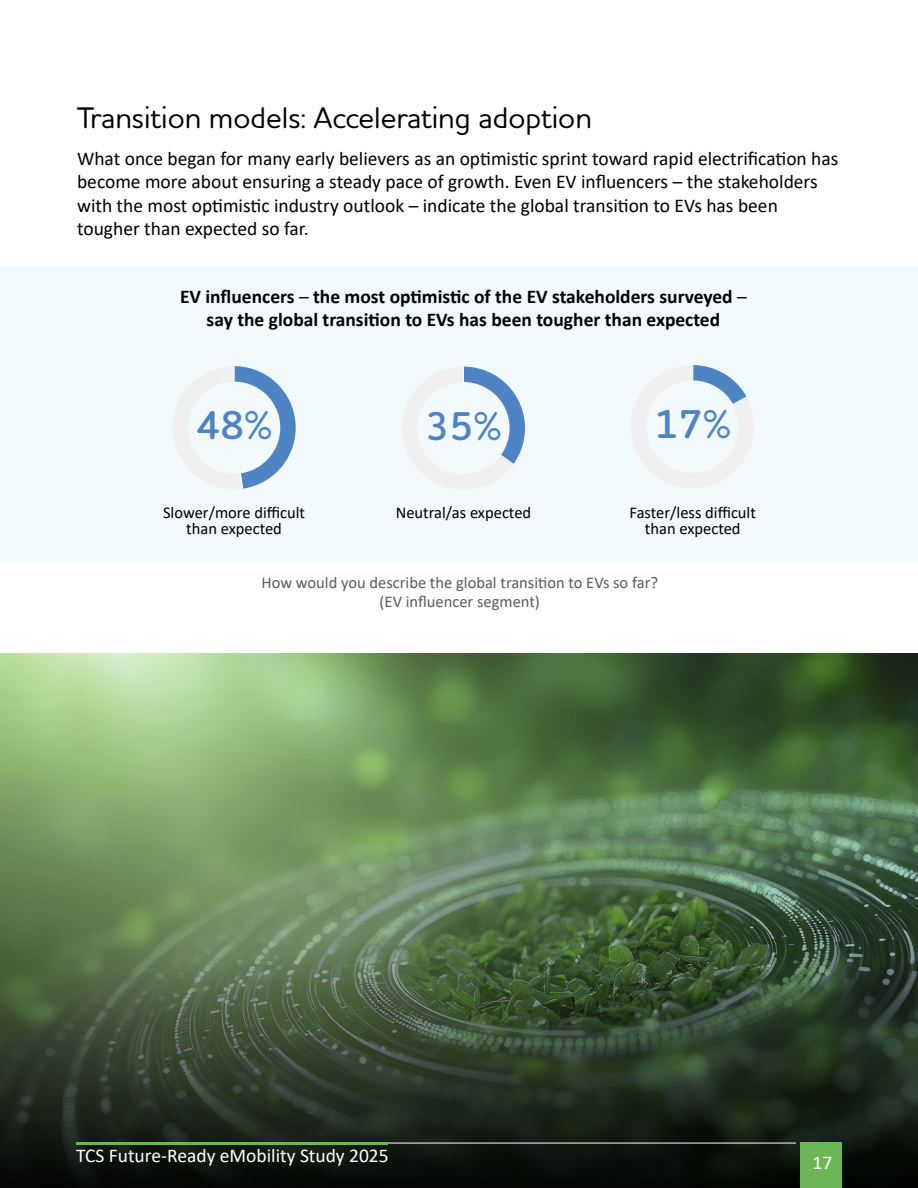
<style>
.page{position:relative;width:918px;height:1188px;background:#fff}
.page>*{position:absolute;margin:0;border:0;box-sizing:border-box;transform-origin:0 0}
.t1{font:600 40.5px "Houschka Rounded Alt";color:#4e84c4}
.t2{font:500 30px "Houschka Rounded Alt";color:#000}
.t3{font:19.5px/23.4px "Calibri";color:#000}
.t4{font:700 19.5px/23.4px "Calibri";color:#000;text-align:center}
.t5{font:19.5px "Calibri";color:#fff}
.t6{font:16.5px/16.5px "Calibri";color:#000;text-align:center}
.t7{font:16.5px/19.8px "Calibri";color:#5b5b5b;text-align:center}
.s1{font-weight:400}
</style>
<div class="page">
<svg style="left:0;top:654px;width:918px;height:534px;background:#4c6542"></svg>
<div style="left:800px;top:1142px;width:42px;height:46px;background:#6db657"></div>
<hr style="left:89px;top:1143px;width:707px;height:1px;background:#fff">
<hr style="left:76px;top:1142px;width:312px;height:3px;background:#6db657">
<div style="left:0;top:266px;width:918px;height:295px;background:#f2f9fc"></div>
<svg style="left:173px;top:366px;width:123px;height:123px"></svg>
<svg style="left:402px;top:367px;width:123px;height:122px"></svg>
<svg style="left:631px;top:365px;width:123px;height:123px"></svg>
<h2 class="t2" style="left:77px;top:98px;width:516px">Transition models: Accelerating adoption</h2>
<p class="t3" style="left:77px;top:146px;width:763px">What once began for many early believers as an optimistic sprint toward rapid electrification has become more about ensuring a steady pace of growth. Even EV influencers – the stakeholders with the most optimistic industry outlook – indicate the global transition to EVs has been tougher than expected so far.</p>
<p class="t4" style="left:180px;top:284px;width:568px">EV influencers <span class="s1">–</span> the most optimistic of the EV stakeholders surveyed <span class="s1">– </span>say the global transition to EVs has been tougher than expected</p>
<h1 class="t1" style="left:196px;top:399px;width:78px">48%</h1>
<h1 class="t1" style="left:425px;top:399px;width:78px">35%</h1>
<h1 class="t1" style="left:655px;top:398px;width:78px">17%</h1>
<p class="t6" style="left:163px;top:504px;width:144px">Slower/more difficult than expected</p>
<p class="t6" style="left:396px;top:504px;width:137px">Neutral/as expected</p>
<p class="t6" style="left:630px;top:504px;width:128px">Faster/less difficult than expected</p>
<p class="t7" style="left:262px;top:572px;width:398px">How would you describe the global transition to EVs so far? (EV influencer segment)</p>
<p class="t5" style="left:76px;top:1142px;width:314px">TCS Future-Ready eMobility Study 2025</p>
<p class="t5" style="left:813px;top:1149px;width:21px">17</p>
</div>
